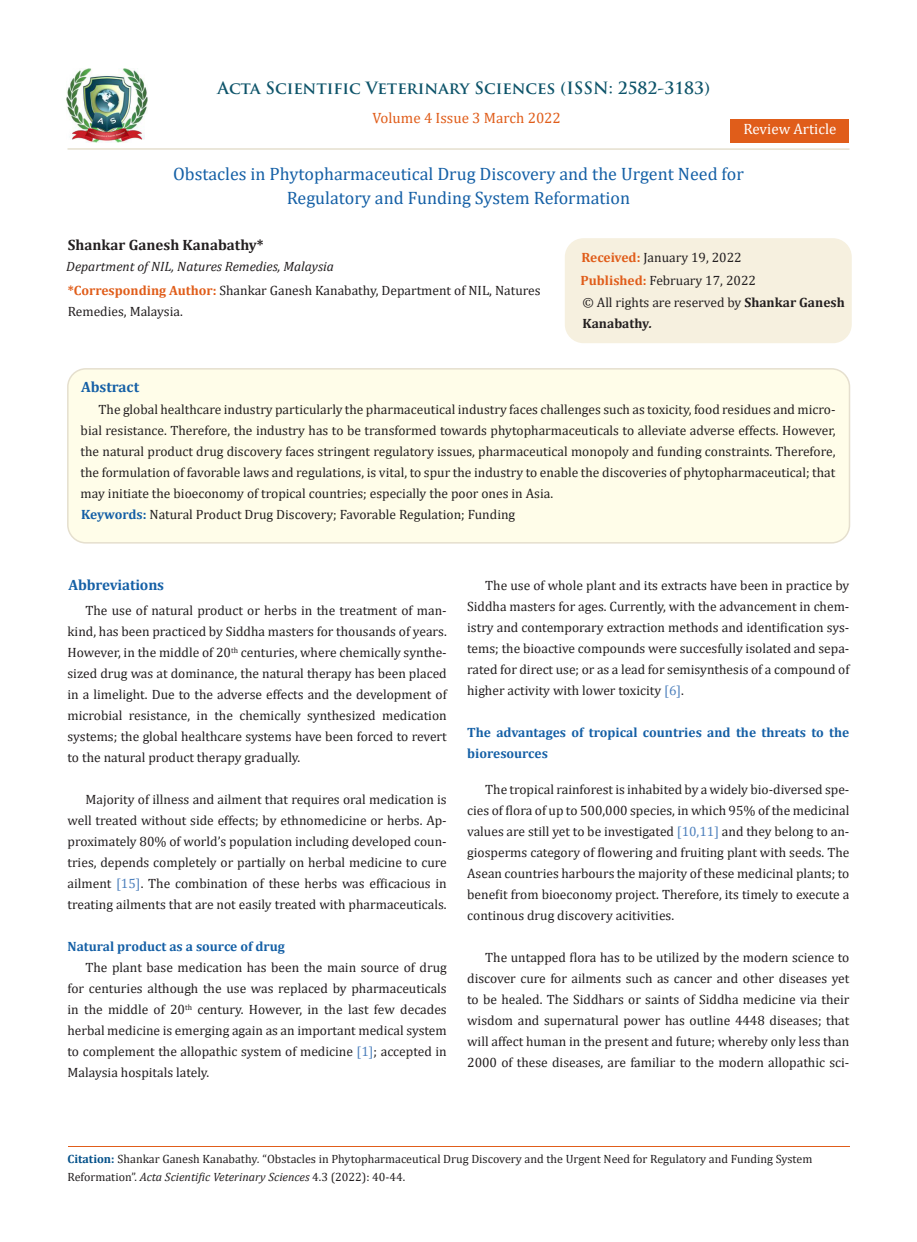
<style>
.page{position:relative;width:917px;height:1242px;background:#fff}
.page>*{position:absolute;margin:0;border:0;box-sizing:border-box;transform-origin:0 0}
.t1{font:18px/24px "Cambria";color:#1560a6;text-align:center}
.t2{font:700 16.5px "Trajan Pro";color:#0e546a}
.t3{font:700 15px "Cambria";color:#231f20}
.t4{font:15px "Cambria";color:#e05d1a}
.t5{font:700 15px "Cambria";letter-spacing:-.01em;color:#1560a6}
.t6{font:15px "Cambria";color:#fff}
.List_Paragraph{font:13.5px/21px "Cambria";color:#231f20;text-align:justify}
.t7{font:700 13.5px/21px "Cambria";color:#1560a6}
.t8{font:italic 13.5px "Cambria";color:#231f20}
.t9{font:12px/18px "Cambria";color:#231f20}
.s1{font-weight:700;color:#e05d1a}
.s2{font-weight:700}
.s3{font-weight:700;font-style:italic}
.s4{font-weight:700;color:#1560a6}
.s5{color:#4f81bd}
.s6{font-weight:700;color:#035089}
.s7{font-style:italic}
</style>
<div class="page">
<img style="left:67px;top:68px;width:80px;height:74px">
<div style="left:730px;top:119px;width:119px;height:23px;background:#e05d1a"></div>
<div style="left:565px;top:239px;width:286px;height:103px;background:#f6f0df;border-radius:18px"></div>
<div style="left:565px;top:238px;width:286px;height:105px;border:2px solid #f6f0df;border-radius:18px"></div>
<div style="left:68px;top:369px;width:781px;height:174px;background:#fffde9;border-radius:18px"></div>
<div style="left:67px;top:368px;width:783px;height:176px;border:2px solid #e5dfce;border-radius:18px"></div>
<hr style="left:68px;top:1147px;width:781px;height:1px;background:#e05d1a">
<hr style="left:67px;top:148px;width:782px;height:2px;background:#e5dfce">
<p class="t2" style="left:217px;top:77px;width:494px">Acta Scientific Veterinary Sciences (ISSN: 2582-3183)</p>
<p class="t4" style="left:372px;top:109px;width:190px">Volume 4 Issue 3 March 2022</p>
<p class="t6" style="left:743px;top:120px;width:94px">Review Article</p>
<p class="t1" style="left:173px;top:162px;width:572px">Obstacles in Phytopharmaceutical Drug Discovery and the Urgent Need for<br>Regulatory and Funding System Reformation</p>
<p class="t3" style="left:68px;top:235px;width:197px">Shankar Ganesh Kanabathy*</p>
<p class="t8" style="left:66px;top:257px;width:269px">Department of NIL, Natures Remedies, Malaysia</p>
<p class="List_Paragraph" style="left:68px;top:279px;width:474px"><span class="s1">*Corresponding Author:</span> Shankar Ganesh Kanabathy, Department of NIL, Natures<br>Remedies, Malaysia.</p>
<p class="List_Paragraph" style="left:581px;top:247px;width:162px"><span class="s1">Received:</span> January 19, 2022</p>
<p class="List_Paragraph" style="left:580px;top:270px;width:177px"><span class="s1">Published:</span> February 17, 2022</p>
<p class="List_Paragraph" style="left:582px;top:292px;width:264px">© All rights are reserved by <span class="s2">Shankar Ganesh<br>Kanabathy</span><span class="s3">.</span></p>
<p class="t5" style="left:81px;top:377px;width:60px">Abstract</p>
<p class="List_Paragraph" style="left:81px;top:399px;width:756px;text-indent:18px">The global healthcare industry particularly the pharmaceutical industry faces challenges such as toxicity, food residues and micro&shy;bial resistance. Therefore, the industry has to be transformed towards phytopharmaceuticals to alleviate adverse effects. However, the natural product drug discovery faces stringent regulatory issues, pharmaceutical monopoly and funding constraints. Therefore, the formulation of favorable laws and regulations, is vital, to spur the industry to enable the discoveries of phytopharmaceutical; that may initiate the bioeconomy of tropical countries; especially the poor ones in Asia.</p>
<p class="List_Paragraph" style="left:81px;top:504px;width:435px"><span class="s4">Keywords:</span> Natural Product Drug Discovery; Favorable Regulation; Funding</p>
<p class="t5" style="left:69px;top:574px;width:97px">Abbreviations</p>
<p class="List_Paragraph" style="left:67px;top:600px;width:381px;text-indent:18px">The use of natural product or herbs in the treatment of man&shy;kind, has been practiced by Siddha masters for thousands of years.<br>However, in the middle of 20<sup>th</sup> centuries, where chemically synthe&shy;sized drug was at dominance, the natural therapy has been placed in a limelight. Due to the adverse effects and the development of microbial resistance, in the chemically synthesized medication systems; the global healthcare systems have been forced to revert to the natural product therapy gradually.</p>
<p class="List_Paragraph" style="left:67px;top:789px;width:381px;text-indent:18px">Majority of illness and ailment that requires oral medication is well treated without side effects; by ethnomedicine or herbs. Ap&shy;proximately 80% of world’s population including developed coun&shy;tries, depends completely or partially on herbal medicine to cure ailment <span class="s5">[15]</span>. The combination of these herbs was efficacious in treating ailments that are not easily treated with pharmaceuticals.</p>
<p class="t7" style="left:67px;top:936px;width:219px">Natural product as a source of drug</p>
<p class="List_Paragraph" style="left:67px;top:957px;width:381px;text-indent:18px">The plant base medication has been the main source of drug for centuries although the use was replaced by pharmaceuticals in the middle of 20<sup>th</sup> century. However, in the last few decades herbal medicine is emerging again as an important medical system to complement the allopathic system of medicine <span class="s5">[1]</span>; accepted in Malaysia hospitals lately.</p>
<p class="List_Paragraph" style="left:467px;top:575px;width:384px;text-indent:18px">The use of whole plant and its extracts have been in practice by Siddha masters for ages. Currently, with the advancement in chem&shy;istry and contemporary extraction methods and identification sys&shy;tems; the bioactive compounds were succesfully isolated and sepa&shy;rated for direct use; or as a lead for semisynthesis of a compound of higher activity with lower toxicity <span class="s5">[6]</span>.</p>
<p class="t7" style="left:467px;top:721px;width:384px">The advantages of tropical countries and the threats to the bioresources</p>
<p class="List_Paragraph" style="left:467px;top:779px;width:384px;text-indent:18px">The tropical rainforest is inhabited by a widely bio-diversed spe&shy;cies of flora of up to 500,000 species, in which 95% of the medicinal values are still yet to be investigated <span class="s5">[10,11]</span> and they belong to an&shy;giosperms category of flowering and fruiting plant with seeds. The Asean countries harbours the majority of these medicinal plants; to benefit from bioeconomy project. Therefore, its timely to execute a continous drug discovery acitivities.</p>
<p class="List_Paragraph" style="left:467px;top:947px;width:384px;text-indent:18px">The untapped flora has to be utilized by the modern science to discover cure for ailments such as cancer and other diseases yet to be healed. The Siddhars or saints of Siddha medicine via their wisdom and supernatural power has outline 4448 diseases; that will affect human in the present and future; whereby only less than 2000 of these diseases, are familiar to the modern allopathic sci-</p>
<p class="t9" style="left:68px;top:1150px;width:746px"><span class="s6">Citation:</span> Shankar Ganesh Kanabathy<span class="s7">.</span> “Obstacles in Phytopharmaceutical Drug Discovery and the Urgent Need for Regulatory and Funding System<br>Reformation”. <span class="s7">Acta Scientific Veterinary Sciences</span> 4.3 (2022): 40-44.</p>
</div>
